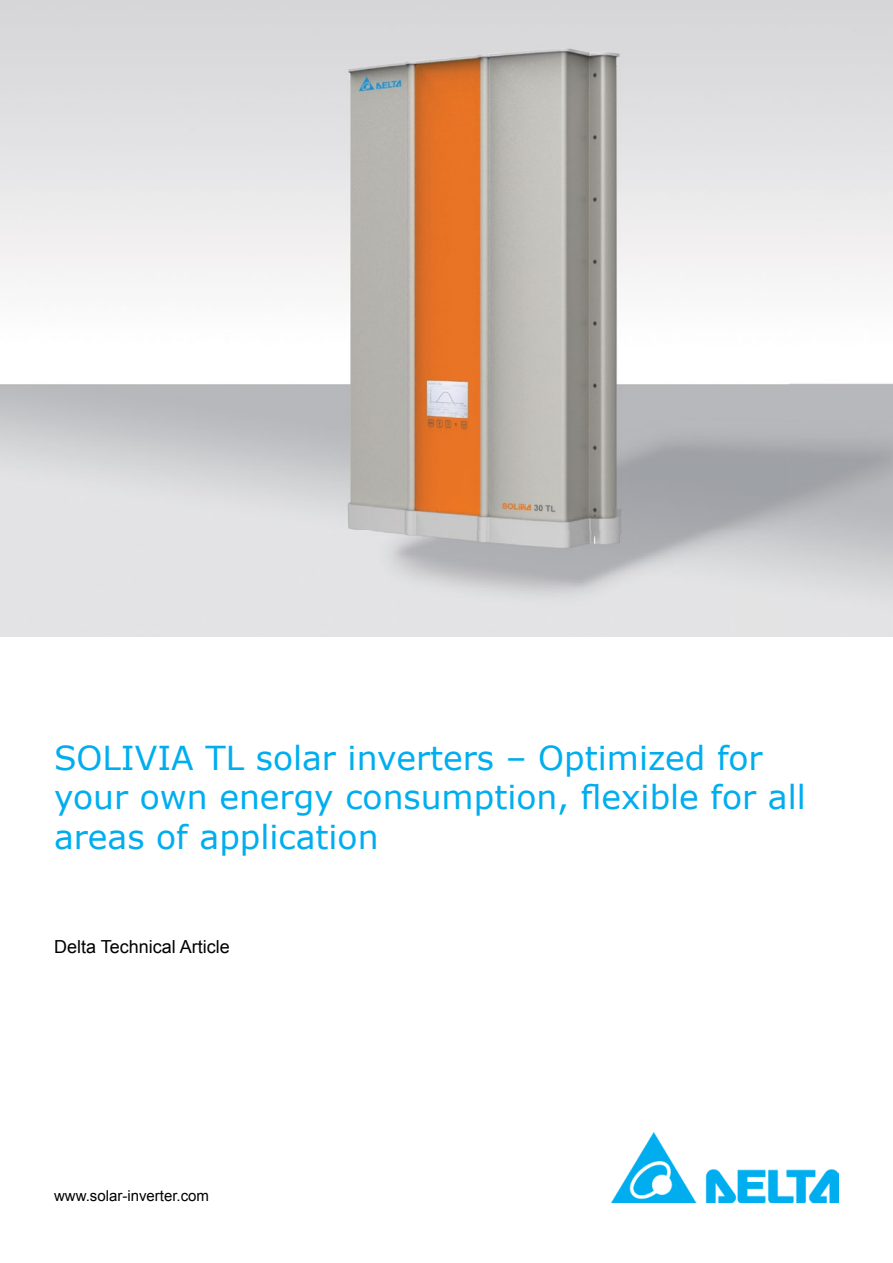
<style>
.page{position:relative;width:893px;height:1263px;background:#fff}
.page>*{position:absolute;margin:0;border:0;box-sizing:border-box;transform-origin:0 0}
.t1{font:33px/39.6px "Verdana";color:#00aeef}
.t2{font:18px "Arial";color:#000}
.t3{font:15px "Arial";color:#000}
</style>
<div class="page">
<img style="left:611px;top:1132px;width:228px;height:70px">
<img style="left:0;top:0;width:893px;height:637px">
<p class="t1" style="left:54px;top:737px;width:753px">SOLIVIA TL solar inverters – Optimized for your own energy consumption, flexible for all areas of application</p>
<p class="t2" style="left:54px;top:935px;width:177px">Delta Technical Article</p>
<p class="t3" style="left:54px;top:1185px;width:157px">www.solar-inverter.com</p>
</div>
